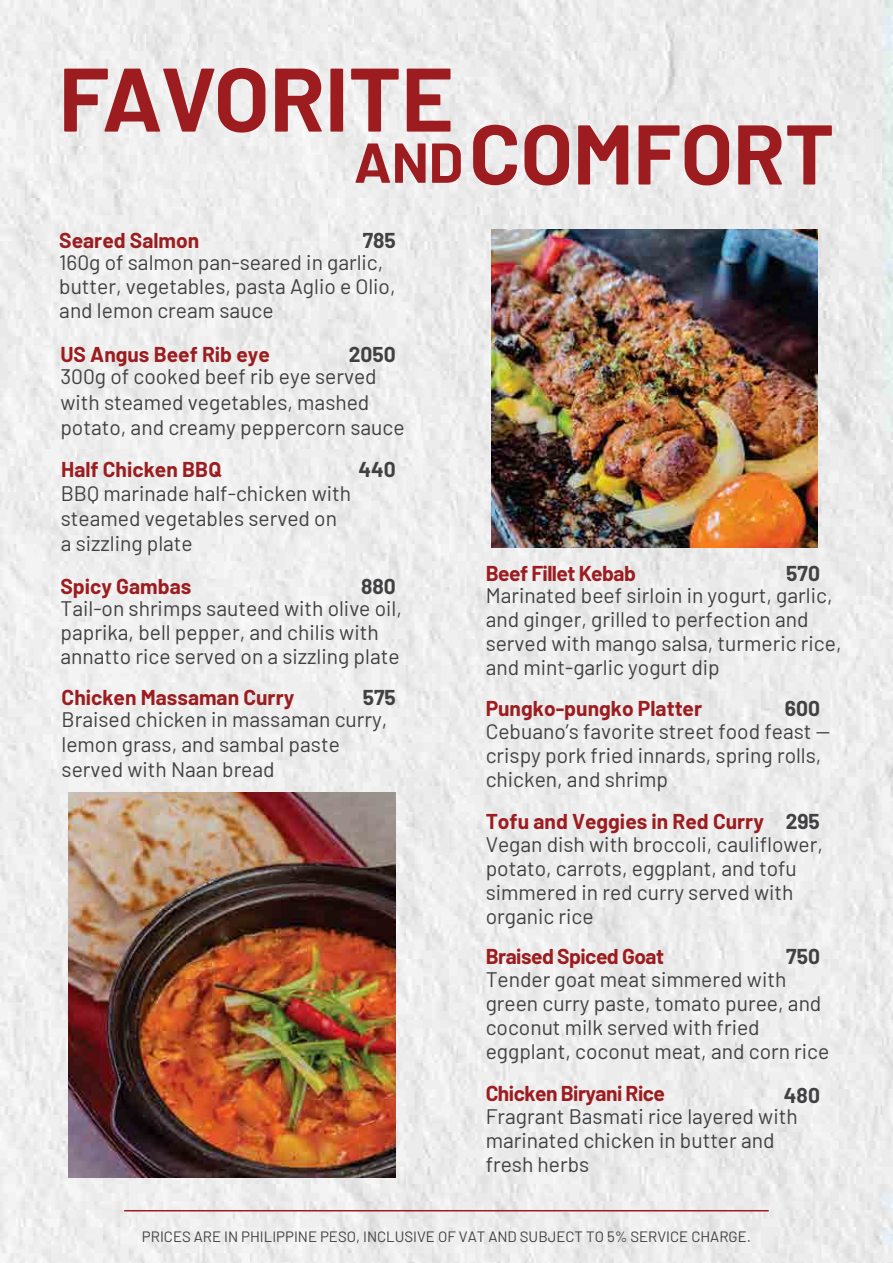
<style>
.page{position:relative;width:893px;height:1263px;background:#fff}
.page>*{position:absolute;margin:0;border:0;box-sizing:border-box;transform-origin:0 0}
.t1{font:700 90px "Barlow";color:#9c1c1f}
.t2{font:700 84.45px "Barlow";color:#9c1c1f}
.t3{font:21px/24px "Barlow";color:#414042}
.t4{font:700 21px "Barlow";color:#9c1c1f}
.t5{font:700 21px "Barlow";letter-spacing:-.025em;color:#9c1c1f}
.t6{font:700 21px "Barlow";color:#414042}
.t7{font:15px "Barlow";color:#414042}
.s1{font-size:56.1px}
.s2{font-family:"Bahnschrift";font-weight:400}
</style>
<div class="page">
<img style="left:0;top:0;width:893px;height:1263px">
<img style="left:491px;top:230px;width:327px;height:318px">
<img style="left:69px;top:792px;width:326px;height:385px">
<hr style="left:124px;top:1210px;width:645px;height:1px;background:#9c1c1f">
<h1 class="t1" style="left:59px;top:33px;width:397px">FAVORITE</h1>
<h2 class="t2" style="left:354px;top:92px;width:482px"><span class="s1">AND</span>COMFORT</h2>
<p class="t6" style="left:363px;top:225px;width:35px">785</p>
<p class="t4" style="left:59px;top:225px;width:142px">Seared Salmon</p>
<p class="t3" style="left:59px;top:249px;width:338px">160g of salmon pan-seared in garlic, butter, vegetables, pasta Aglio e Olio, and lemon cream sauce</p>
<p class="t4" style="left:60px;top:339px;width:211px">US Angus Beef Rib eye</p>
<p class="t3" style="left:60px;top:362px;width:346px;line-height:25.2px">300g of cooked beef rib eye served with steamed vegetables, mashed potato, and creamy peppercorn sauce</p>
<p class="t4" style="left:61px;top:454px;width:162px">Half Chicken BB<span class="s2">Q</span></p>
<p class="t6" style="left:349px;top:339px;width:49px">2050</p>
<p class="t6" style="left:358px;top:454px;width:39px">440</p>
<p class="t3" style="left:61px;top:479px;width:292px;line-height:25.2px">BBQ marinade half-chicken with steamed vegetables served on a sizzling plate</p>
<p class="t4" style="left:60px;top:571px;width:132px">Spicy Gambas</p>
<p class="t3" style="left:60px;top:595px;width:343px">Tail-on shrimps sauteed with olive oil, paprika, bell pepper, and chilis with annatto rice served on a sizzling plate</p>
<p class="t4" style="left:62px;top:682px;width:234px">Chicken Massaman Curry</p>
<p class="t3" style="left:62px;top:705px;width:327px;line-height:25.2px">Braised chicken in massaman curry, lemon grass, and sambal paste served with Naan bread</p>
<p class="t6" style="left:361px;top:571px;width:36px">880</p>
<p class="t6" style="left:363px;top:682px;width:35px">575</p>
<p class="t5" style="left:486px;top:557px;width:152px">Beef Fillet Kebab</p>
<p class="t6" style="left:786px;top:558px;width:35px">570</p>
<p class="t3" style="left:486px;top:582px;width:357px">Marinated beef sirloin in yogurt, garlic, and ginger, grilled to perfection and served with mango salsa, turmeric rice, and mint-garlic yogurt dip</p>
<p class="t6" style="left:785px;top:692px;width:37px">600</p>
<p class="t4" style="left:486px;top:692px;width:218px">Pungko-pungko Platter</p>
<p class="t3" style="left:486px;top:717px;width:346px">Cebuano’s favorite street food feast -- crispy pork fried innards, spring rolls, chicken, and shrimp</p>
<p class="t4" style="left:486px;top:806px;width:280px">Tofu and Veggies in Red Curry</p>
<p class="t3" style="left:486px;top:831px;width:339px">Vegan dish with broccoli, cauliflower, potato, carrots, eggplant, and tofu simmered in red curry served with organic rice</p>
<p class="t5" style="left:486px;top:941px;width:180px">Braised Spiced Goat</p>
<p class="t6" style="left:786px;top:806px;width:36px">295</p>
<p class="t6" style="left:786px;top:941px;width:35px">750</p>
<p class="t3" style="left:486px;top:966px;width:345px">Tender goat meat simmered with green curry paste, tomato puree, and coconut milk served with fried eggplant, coconut meat, and corn rice</p>
<p class="t5" style="left:486px;top:1078px;width:181px">Chicken Biryani Rice</p>
<p class="t3" style="left:486px;top:1103px;width:314px">Fragrant Basmati rice layered with marinated chicken in butter and fresh herbs</p>
<p class="t6" style="left:784px;top:1080px;width:38px">480</p>
<p class="t7" style="left:142px;top:1226px;width:610px">PRICES ARE IN PHILIPPINE PESO, INCLUSIVE OF VAT AND SUBJECT TO 5% SERVICE CHARGE.</p>
</div>
